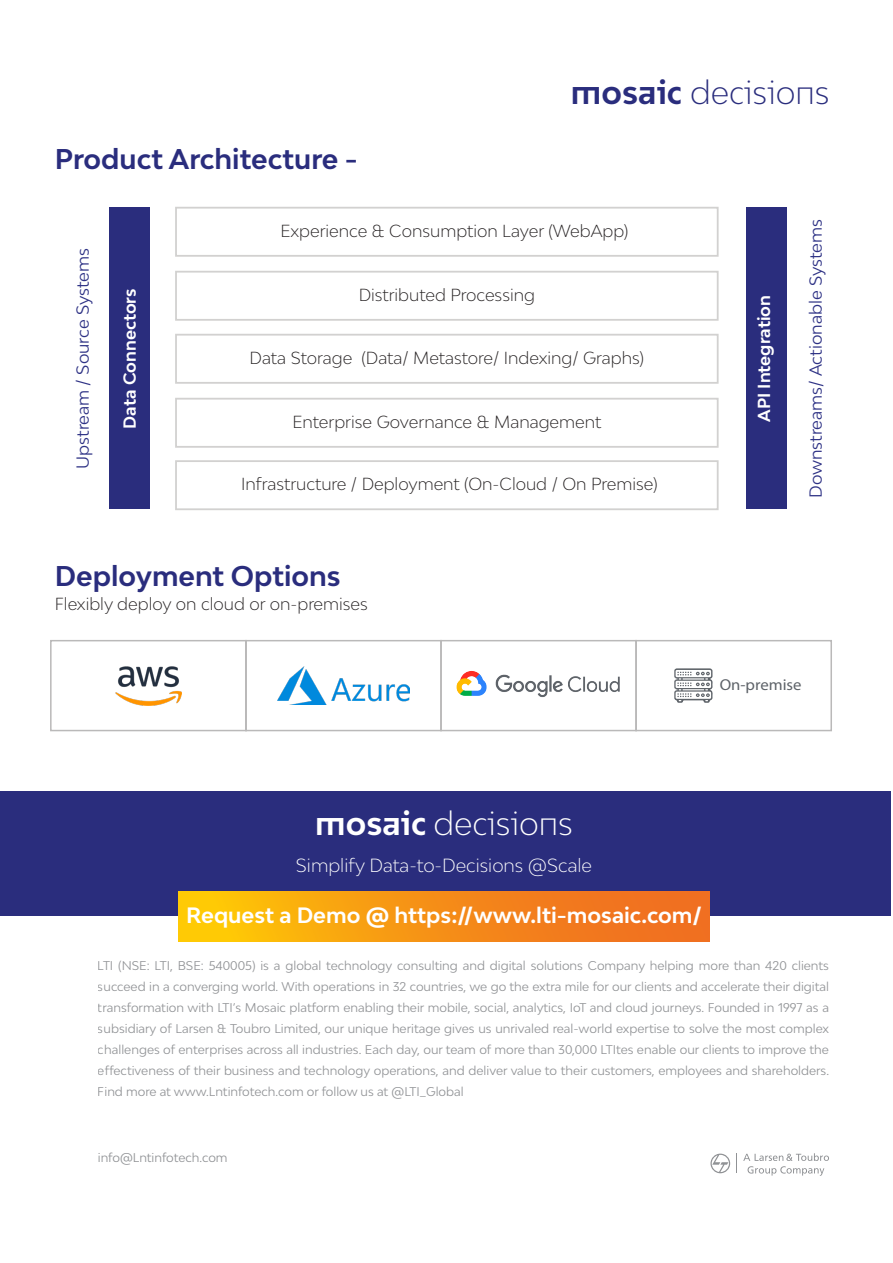
<style>
.page{position:relative;width:893px;height:1263px;background:#fff}
.page>*{position:absolute;margin:0;border:0;box-sizing:border-box;transform-origin:0 0}
.t1{font:300 31.5px "Bw Modelica LTIBETA03";color:#2a2d7d}
.t2{font:300 31.5px "Bw Modelica LTIBETA03";color:#fff}
.t3{font:700 27px "Bw Modelica";color:#2a2d7d}
.t4{font:700 21px "Bw Modelica";color:#fff}
.t5{font:300 18px "Bw Modelica";color:#fff}
.t6{font:300 16.5px "Bw Modelica";color:#231f20}
.t7{font:16.5px "Bw Modelica";color:#2e3285}
.t8{font:700 16.5px "Bw Modelica";color:#fff}
.t9{font:15.75px "Myriad Pro";color:#5e6369;scale:1.06 1}
.t10{font:12px/21px "Bw Modelica";color:#909295;text-align:justify}
.s1{font-weight:700}
</style>
<div class="page">
<div style="left:0;top:792px;width:890px;height:124px;background:#2a2d7d"></div>
<div style="left:179px;top:892px;width:531px;height:49px;background:linear-gradient(to right,#ffc706,#ee6125)"></div>
<svg style="left:710px;top:1153px;width:20px;height:20px"></svg>
<svg style="left:743px;top:1153px;width:86px;height:23px"></svg>
<svg style="left:736px;top:1153px;width:1px;height:20px"></svg>
<img style="left:456px;top:671px;width:164px;height:27px">
<svg style="left:674px;top:668px;width:39px;height:35px"></svg>
<div style="left:50px;top:640px;width:197px;height:91px;border:2px solid #bab9b9"></div>
<div style="left:245px;top:640px;width:197px;height:91px;border:2px solid #bab9b9"></div>
<div style="left:440px;top:640px;width:197px;height:91px;border:2px solid #bab9b9"></div>
<div style="left:635px;top:640px;width:197px;height:91px;border:2px solid #bab9b9"></div>
<img style="left:116px;top:666px;width:65px;height:39px">
<img style="left:278px;top:667px;width:131px;height:38px">
<div style="left:109px;top:208px;width:40px;height:301px;background:#2a2d7d"></div>
<div style="left:746px;top:208px;width:41px;height:301px;background:#2a2d7d"></div>
<div style="left:175px;top:207px;width:544px;height:50px;border:2px solid #d2d1d0"></div>
<div style="left:175px;top:271px;width:544px;height:50px;border:2px solid #d2d1d0"></div>
<div style="left:175px;top:334px;width:544px;height:50px;border:2px solid #d2d1d0"></div>
<div style="left:175px;top:398px;width:544px;height:50px;border:2px solid #d2d1d0"></div>
<div style="left:175px;top:460px;width:544px;height:50px;border:2px solid #d2d1d0"></div>
<h2 class="t3" style="left:55px;top:142px;width:304px">Product Architecture -</h2>
<h1 class="t1" style="left:571px;top:72px;width:260px"><span class="s1">mosaic</span> decisions</h1>
<h3 class="t7" style="left:72px;top:469px;width:222px;rotate:-90deg">Upstream / Source Systems</h3>
<h3 class="t8" style="left:119px;top:429px;width:142px;rotate:-90deg">Data Connectors</h3>
<h3 class="t6" style="left:280px;top:220px;width:349px">Experience &amp; Consumption Layer (WebApp)</h3>
<h3 class="t6" style="left:359px;top:284px;width:178px">Distributed Processing</h3>
<h3 class="t6" style="left:250px;top:347px;width:396px">Data Storage (Data/ Metastore/ Indexing/ Graphs)</h3>
<h3 class="t6" style="left:292px;top:411px;width:310px">Enterprise Governance &amp; Management</h3>
<h3 class="t6" style="left:241px;top:473px;width:418px">Infrastructure / Deployment (On-Cloud / On Premise)</h3>
<h2 class="t3" style="left:55px;top:558px;width:287px">Deployment Options</h2>
<h3 class="t6" style="left:55px;top:593px;width:314px">Flexibly deploy on cloud or on-premises</h3>
<h3 class="t8" style="left:753px;top:422px;width:128px;rotate:-90deg">API Integration</h3>
<h3 class="t7" style="left:805px;top:498px;width:281px;rotate:-90deg">Downstreams/ Actionable Systems</h3>
<h3 class="t9" style="left:720px;top:675px;width:79px">On-premise</h3>
<h1 class="t2" style="left:315px;top:803px;width:259px"><span class="s1">mosaic</span> decisions</h1>
<h3 class="t5" style="left:296px;top:854px;width:298px">Simplify Data-to-Decisions @Scale</h3>
<h3 class="t4" style="left:186px;top:902px;width:517px">Request a Demo @ https://www.lti-mosaic.com/</h3>
<p class="t10" style="left:98px;top:954px;width:733px">LTI (NSE: LTI, BSE: 540005) is a global technology consulting and digital solutions Company helping more than 420 clients succeed in a converging world. With operations in 32 countries, we go the extra mile for our clients and accelerate their digital transformation with LTI’s Mosaic platform enabling their mobile, social, analytics, IoT and cloud journeys. Founded in 1997 as a subsidiary of Larsen &amp; Toubro Limited, our unique heritage gives us unrivaled real-world expertise to solve the most complex challenges of enterprises across all industries. Each day, our team of more than 30,000 LTItes enable our clients to improve the effectiveness of their business and technology operations, and deliver value to their customers, employees and shareholders.<br>Find more at www.Lntinfotech.com or follow us at @LTI_Global</p>
<p class="t10" style="left:98px;top:1147px;width:131px">info@Lntinfotech.com</p>
</div>
